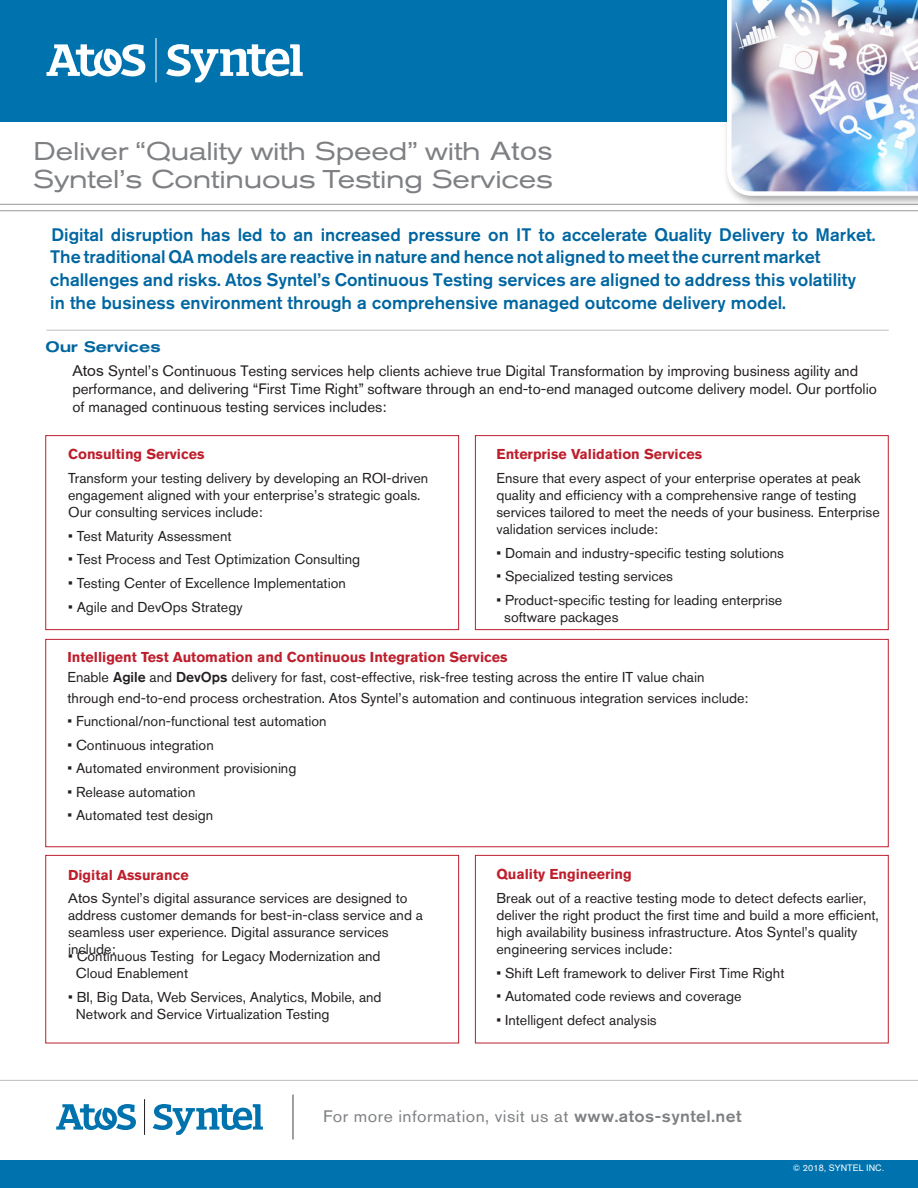
<style>
.page{position:relative;width:918px;height:1188px;background:#fff}
.page>*{position:absolute;margin:0;border:0;box-sizing:border-box;transform-origin:0 0}
.MAIN_ARTICLE_TITLE{font:expanded 25.5px/28px "Akzidenz Grotesk BQ";letter-spacing:-.01em;color:#7e8083}
.INTRO_PARAGRAPH{font:500 18px/22.6px "Akzidenz Grotesk BQ";color:#0066a1}
.t1{font:16.5px "Akzidenz Grotesk BQ";letter-spacing:.025em;color:#7e8083;scale:1.06 1}
.BODY_TEXT{font:15px/17.9px "Akzidenz Grotesk BQ";color:#231f20}
.BODY_HEADING_1{font:500 expanded 15px "Akzidenz Grotesk BQ";color:#0066a1}
.BODY_TEXT-2{font:14.25px/17.1px "Akzidenz Grotesk BQ";color:#231f20}
.BODY_TEXT-3{font:700 14.25px "Akzidenz Grotesk BQ";color:#be1f2d}
.s1{font-family:"Arial";font-stretch:normal}
.s2{font-family:"Arial"}
.s3{font-weight:700;color:#be1f2d}
.s4{font-weight:500}
.s5{font-family:"Arial";font-size:13.5px}
</style>
<div class="page">
<hr style="left:0;top:210px;width:918px;height:1px;background:#96989b">
<div style="left:0;top:1160px;width:918px;height:28px;background:#0073ae"></div>
<svg style="left:56px;top:1104px;width:80px;height:26px"></svg>
<svg style="left:153px;top:1104px;width:110px;height:31px"></svg>
<div style="left:0;top:0;width:918px;height:122px;background:#0073ae"></div>
<svg style="left:46px;top:44px;width:99px;height:32px"></svg>
<svg style="left:166px;top:44px;width:137px;height:38px"></svg>
<hr style="left:292px;top:1095px;width:2px;height:45px;background:#7e8083">
<hr style="left:144px;top:1099px;width:1px;height:36px;background:#231f20">
<hr style="left:156px;top:38px;width:1px;height:44px;background:#fff">
<hr style="left:0;top:204px;width:918px;height:1px;background:#96989b">
<hr style="left:46px;top:330px;width:843px;height:1px;background:#bcbdc0">
<div style="left:723px;top:0;width:195px;height:208px;background:#231f20;opacity:.4"></div>
<img style="left:725px;top:0;width:193px;height:198px">
<hr style="left:0;top:1080px;width:918px;height:1px;background:#bcbdc0">
<div style="left:45px;top:435px;width:414px;height:195px;border:1px solid #be1f2d"></div>
<div style="left:45px;top:639px;width:844px;height:208px;border:1px solid #be1f2d"></div>
<div style="left:475px;top:435px;width:414px;height:195px;border:1px solid #be1f2d"></div>
<div style="left:475px;top:855px;width:414px;height:188px;border:1px solid #be1f2d"></div>
<div style="left:45px;top:855px;width:414px;height:188px;border:1px solid #be1f2d"></div>
<p class="MAIN_ARTICLE_TITLE" style="left:34px;top:138px;width:521px">Deliver “Quality with Speed” with <span class="s1">Atos<br></span>Syntel’s Continuous Testing Services</p>
<p class="INTRO_PARAGRAPH" style="left:50px;top:223px;width:827px">Digital disruption has led to an increased pressure on IT to accelerate Quality Delivery to Market.<br>The traditional QA models are reactive in nature and hence not aligned to meet the current market challenges and risks. Atos Syntel’s Continuous Testing services are aligned to address this volatility<br>in the business environment through a comprehensive managed outcome delivery model.</p>
<p class="BODY_HEADING_1" style="left:45px;top:338px;width:117px">Our Services</p>
<p class="BODY_TEXT" style="left:72px;top:362px;width:806px"><span class="s2">Atos</span> Syntel’s Continuous Testing services help clients achieve true Digital Transformation by improving business agility and performance, and delivering “First Time Right” software through an end-to-end managed outcome delivery model. Our portfolio of managed continuous testing services includes:</p>
<p class="BODY_TEXT-3" style="left:68px;top:446px;width:138px">Consulting Services</p>
<p class="BODY_TEXT-2" style="left:68px;top:469px;width:362px">Transform your testing delivery by developing an ROI-driven engagement aligned with your enterprise’s strategic goals.<br>Our consulting services include:</p>
<p class="BODY_TEXT-2" style="left:68px;top:527px;width:165px">• Test Maturity Assessment</p>
<p class="BODY_TEXT-2" style="left:68px;top:551px;width:294px">• Test Process and Test Optimization Consulting</p>
<p class="BODY_TEXT-2" style="left:68px;top:574px;width:279px">• Testing Center of Excellence Implementation</p>
<p class="BODY_TEXT-2" style="left:68px;top:598px;width:176px">• Agile and DevOps Strategy</p>
<p class="BODY_TEXT-2" style="left:67px;top:647px;width:683px;line-height:20.4px"><span class="s3">Intelligent Test Automation and Continuous Integration Services<br></span>Enable <span class="s4">Agile</span> and <span class="s4">DevOps</span> delivery for fast, cost-effective, risk-free testing across the entire IT value chain through end-to-end process orchestration. Atos Syntel’s automation and continuous integration services include:</p>
<p class="BODY_TEXT-2" style="left:67px;top:712px;width:261px">• Functional/non-functional test automation</p>
<p class="BODY_TEXT-2" style="left:67px;top:736px;width:148px">• Continuous integration</p>
<p class="BODY_TEXT-2" style="left:67px;top:760px;width:230px">• Automated environment provisioning</p>
<p class="BODY_TEXT-2" style="left:67px;top:783px;width:129px">• Release automation</p>
<p class="BODY_TEXT-2" style="left:67px;top:807px;width:147px">• Automated test design</p>
<p class="BODY_TEXT-3" style="left:496px;top:446px;width:207px">Enterprise Validation Services</p>
<p class="BODY_TEXT-2" style="left:496px;top:469px;width:385px">Ensure that every aspect of your enterprise operates at peak quality and efficiency with a comprehensive range of testing services tailored to meet the needs of your business. Enterprise validation services include:</p>
<p class="BODY_TEXT-2" style="left:496px;top:544px;width:289px">• Domain and industry-specific testing solutions</p>
<p class="BODY_TEXT-2" style="left:496px;top:568px;width:178px">• Specialized testing services</p>
<p class="BODY_TEXT-2" style="left:504px;top:591px;width:280px;text-indent:-8px">• Product-specific testing for leading enterprise software packages</p>
<p class="BODY_TEXT-2" style="left:68px;top:863px;width:341px;line-height:23.5px"><span class="s3">Digital Assurance<br></span><span class="s5">Atos</span> Syntel’s digital assurance services are designed to</p>
<p class="BODY_TEXT-2" style="left:68px;top:907px;width:356px">address customer demands for best-in-class service and a seamless user experience. Digital assurance services include:</p>
<p class="BODY_TEXT-2" style="left:76px;top:947px;width:306px;text-indent:-8px">• Continuous Testing for Legacy Modernization and<br>Cloud Enablement</p>
<p class="BODY_TEXT-2" style="left:76px;top:988px;width:307px;text-indent:-8px">• BI, Big Data, Web Services, Analytics, Mobile, and<br>Network and Service Virtualization Testing</p>
<p class="BODY_TEXT-3" style="left:496px;top:866px;width:137px">Quality Engineering</p>
<p class="BODY_TEXT-2" style="left:496px;top:889px;width:384px">Break out of a reactive testing mode to detect defects earlier, deliver the right product the first time and build a more efficient, high availability business infrastructure. Atos Syntel’s quality engineering services include:</p>
<p class="BODY_TEXT-2" style="left:496px;top:964px;width:290px">• Shift Left framework to deliver First Time Right</p>
<p class="BODY_TEXT-2" style="left:496px;top:988px;width:246px">• Automated code reviews and coverage</p>
<p class="BODY_TEXT-2" style="left:496px;top:1011px;width:162px">• Intelligent defect analysis</p>
<p class="t1" style="left:323px;top:1107px;width:396px">For more information, visit us at <span class="s4">www.atos-syntel.net</span></p>
</div>
